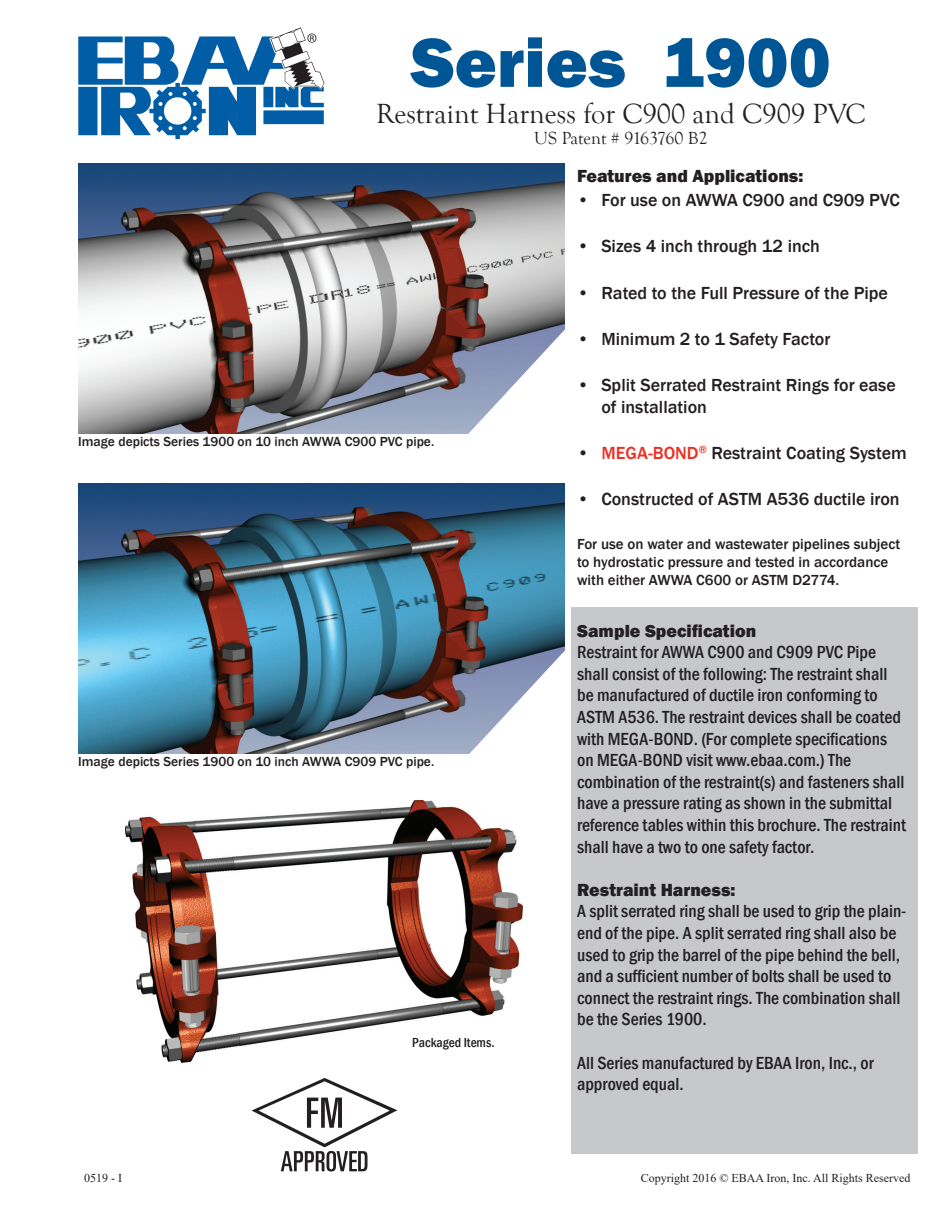
<style>
.page{position:relative;width:945px;height:1215px;background:#fff}
.page>*{position:absolute;margin:0;border:0;box-sizing:border-box;transform-origin:0 0}
.t1{font:800 72px "Franklin Gothic";color:#005595}
.t2{font:28.5px "Goudy Old Style T";color:#231f20}
.t3{font:500 condensed 18px/21.6px "Franklin Gothic";color:#231f20}
.t4{font:500 18px/21.6px "Franklin Gothic";color:#231f20}
.t5{font:800 18px "Franklin Gothic";color:#231f20}
.t6{font:18px "Goudy Old Style T";color:#231f20}
.t7{font:500 15px/18px "Franklin Gothic";color:#231f20}
.t8{font:500 13.5px "Franklin Gothic";color:#231f20}
.t9{font:500 condensed 13.5px "Franklin Gothic";color:#231f20}
.t10{font:12px "Times New Roman";color:#231f20}
.s1{color:#ee2e22}
</style>
<div class="page">
<div style="left:571px;top:608px;width:347px;height:546px;background:#c7c8ca"></div>
<svg style="left:252px;top:1078px;width:145px;height:94px"></svg>
<img style="left:78px;top:483px;width:486px;height:270px">
<img style="left:78px;top:163px;width:486px;height:270px">
<svg style="left:78px;top:27px;width:246px;height:112px"></svg>
<svg style="left:465px;top:328px;width:100px;height:106px"></svg>
<svg style="left:465px;top:650px;width:100px;height:104px"></svg>
<img style="left:126px;top:800px;width:397px;height:262px">
<h1 class="t1" style="left:411px;top:16px;width:421px">Series 1900</h1>
<h2 class="t2" style="left:376px;top:98px;width:491px">Restraint Harness for C900 and C909 PVC</h2>
<p class="t6" style="left:534px;top:128px;width:175px">US Patent # 9163760 B2</p>
<p class="t5" style="left:577px;top:164px;width:228px">Features and Applications:</p>
<p class="t4" style="left:577px;top:190px;width:324px">• For use on AWWA C900 and C909 PVC</p>
<p class="t4" style="left:577px;top:236px;width:245px">• Sizes 4 inch through 12 inch</p>
<p class="t4" style="left:577px;top:282px;width:313px">• Rated to the Full Pressure of the Pipe</p>
<p class="t4" style="left:577px;top:328px;width:255px">• Minimum 2 to 1 Safety Factor</p>
<p class="t4" style="left:601px;top:374px;width:296px;text-indent:-24px">• Split Serrated Restraint Rings for ease of installation</p>
<p class="t4" style="left:577px;top:442px;width:331px">• <span class="s1">MEGA-BOND</span><sup>®</sup> Restraint Coating System</p>
<p class="t4" style="left:577px;top:488px;width:324px">• Constructed of ASTM A536 ductile iron</p>
<p class="t7" style="left:577px;top:535px;width:325px">For use on water and wastewater pipelines subject to hydrostatic pressure and tested in accordance with either AWWA C600 or ASTM D2774.</p>
<p class="t5" style="left:577px;top:619px;width:181px">Sample Specification</p>
<p class="t3" style="left:577px;top:641px;width:330px">Restraint for AWWA C900 and C909 PVC Pipe shall consist of the following: The restraint shall be manufactured of ductile iron conforming to ASTM A536. The restraint devices shall be coated with MEGA-BOND. (For complete specifications on MEGA-BOND visit www.ebaa.com.) The combination of the restraint(s) and fasteners shall have a pressure rating as shown in the submittal reference tables within this brochure. The restraint shall have a two to one safety factor.</p>
<p class="t5" style="left:577px;top:878px;width:160px">Restraint Harness:</p>
<p class="t3" style="left:577px;top:900px;width:331px">A split serrated ring shall be used to grip the plain&shy;end of the pipe. A split serrated ring shall also be used to grip the barrel of the pipe behind the bell, and a sufficient number of bolts shall be used to connect the restraint rings. The combination shall be the Series 1900.</p>
<p class="t3" style="left:577px;top:1052px;width:298px">All Series manufactured by EBAA Iron, Inc., or approved equal.</p>
<p class="t8" style="left:78px;top:433px;width:357px">Image depicts Series 1900 on 10 inch AWWA C900 PVC pipe.</p>
<p class="t8" style="left:78px;top:753px;width:357px">Image depicts Series 1900 on 10 inch AWWA C909 PVC pipe.</p>
<p class="t9" style="left:412px;top:1034px;width:84px">Packaged Items.</p>
<p class="t10" style="left:84px;top:1170px;width:39px">0519 - I</p>
<p class="t10" style="left:641px;top:1170px;width:271px">Copyright 2016 © EBAA Iron, Inc. All Rights Reserved</p>
</div>
